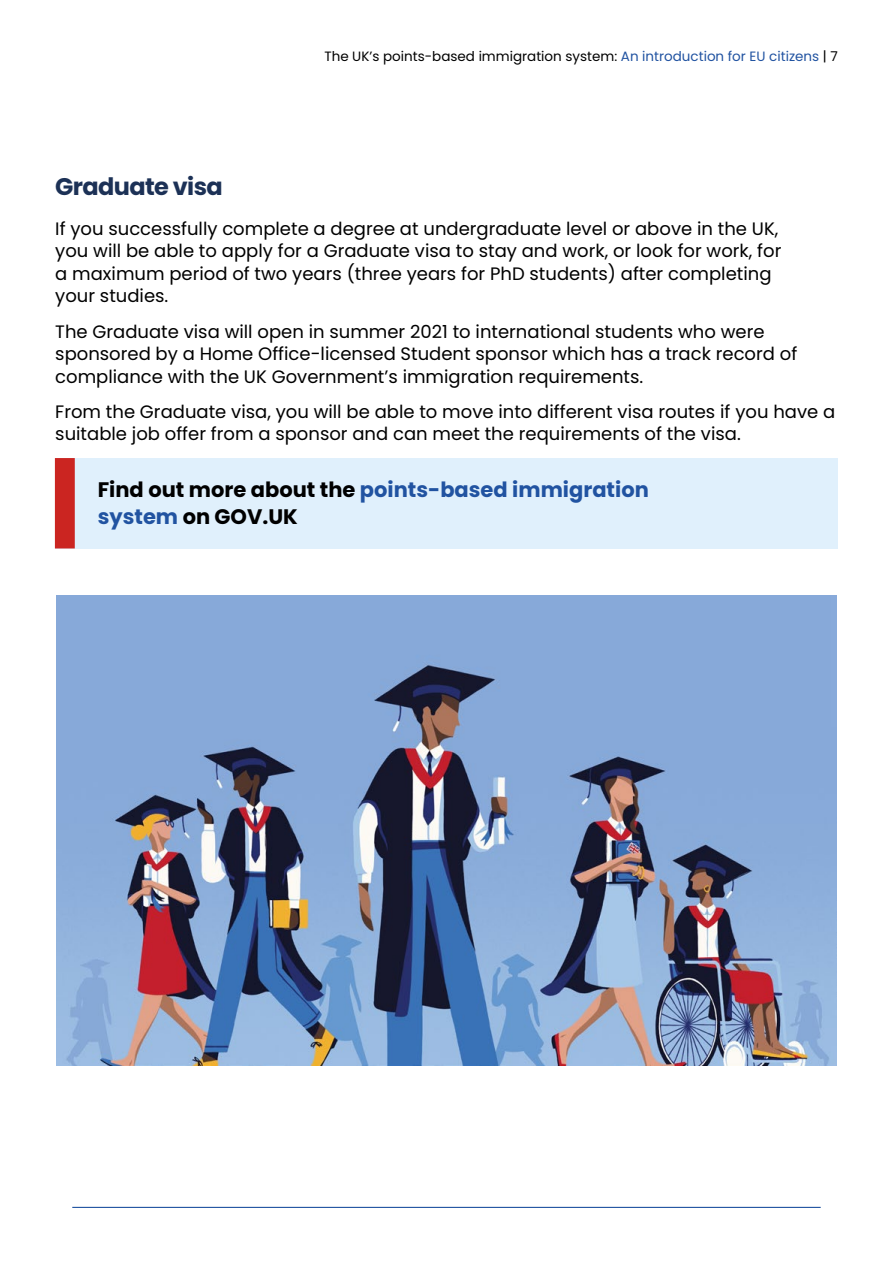
<style>
.page{position:relative;width:893px;height:1263px;background:#fff}
.page>*{position:absolute;margin:0;border:0;box-sizing:border-box;transform-origin:0 0}
.Header_2{font:700 24px "Poppins";letter-spacing:-.025em;color:#1c3156}
.Shaded_Text{font:700 21px/27px "Poppins";color:#2153a1}
.Body_text{font:18px/22.5px "Poppins";color:#000}
.t1{font:13.5px "Poppins";color:#000}
.s1{color:#2153a1}
.s2{color:#000}
</style>
<div class="page">
<hr style="left:72px;top:1207px;width:749px;height:1px;background:#2153a1">
<div style="left:55px;top:458px;width:783px;height:90px;background:#e0f0fc"></div>
<div style="left:55px;top:458px;width:20px;height:90px;background:#cb2521"></div>
<img style="left:56px;top:595px;width:781px;height:470px">
<p class="t1" style="left:324px;top:48px;width:515px">The UK’s points-based immigration system: <span class="s1">An introduction for EU citizens</span> | 7</p>
<h2 class="Header_2" style="left:55px;top:173px;width:169px">Graduate visa</h2>
<p class="Body_text" style="left:55px;top:217px;width:728px">If you successfully complete a degree at undergraduate level or above in the UK, you will be able to apply for a Graduate visa to stay and work, or look for work, for a maximum period of two years (three years for PhD students) after completing your studies.</p>
<p class="Body_text" style="left:55px;top:320px;width:743px">The Graduate visa will open in summer 2021 to international students who were sponsored by a Home Office-licensed Student sponsor which has a track record of compliance with the UK Government’s immigration requirements.</p>
<p class="Body_text" style="left:55px;top:400px;width:781px">From the Graduate visa, you will be able to move into different visa routes if you have a suitable job offer from a sponsor and can meet the requirements of the visa.</p>
<p class="Shaded_Text" style="left:98px;top:476px;width:553px"><span class="s2">Find out more about the</span> points-based immigration system <span class="s2">on GOV.UK</span></p>
</div>
